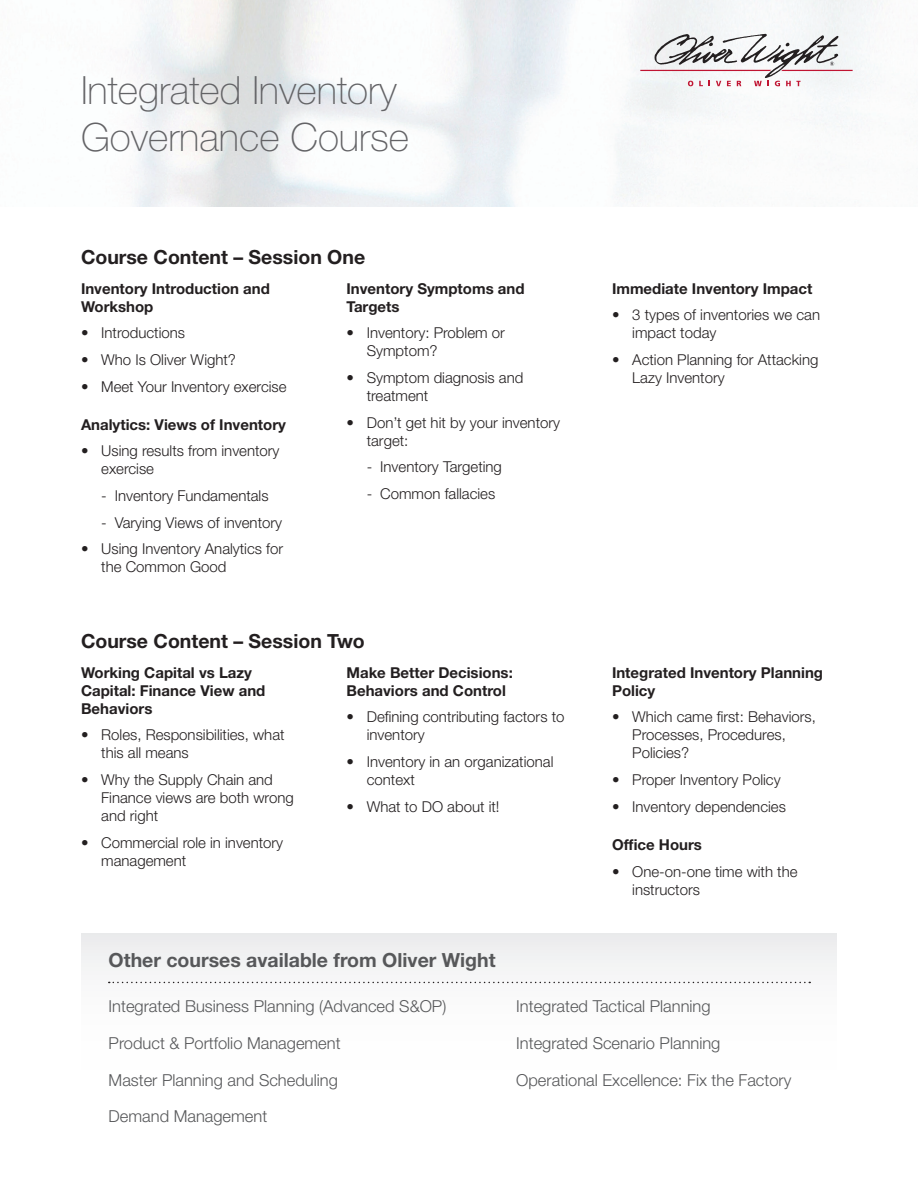
<style>
.page{position:relative;width:918px;height:1188px;background:#fff}
.page>*{position:absolute;margin:0;border:0;box-sizing:border-box;transform-origin:0 0}
.titles{font:100 39px/46.8px "Helvetica Neue LT Std";color:#636366}
.titles-2{font:700 19.5px "Helvetica Neue LT Std";color:#231f20}
.titles-3{font:700 19.5px "Helvetica Neue";color:#57585a}
.body{font:300 16.5px "Helvetica Neue";color:#57585a}
.t1{font:300 15px/18px "Helvetica Neue LT Std";color:#231f20}
.body-2{font:700 15px/18px "Helvetica Neue LT Std";color:#231f20}
</style>
<div class="page">
<img style="left:128px;top:0;width:755px;height:207px">
<div style="left:81px;top:934px;width:756px;height:254px;background:linear-gradient(to bottom,#f3f4f4,#fff)"></div>
<svg style="left:109px;top:982px;width:701px;height:1px"></svg>
<svg style="left:654px;top:34px;width:199px;height:52px"></svg>
<p class="titles" style="left:81px;top:67px;width:330px">Integrated Inventory<br>Governance Course</p>
<p class="titles-2" style="left:81px;top:245px;width:286px">Course Content – Session One</p>
<p class="body-2" style="left:81px;top:279px;width:190px">Inventory Introduction and<br>Workshop</p>
<p class="t1" style="left:81px;top:324px;width:106px">• Introductions</p>
<p class="t1" style="left:81px;top:350px;width:157px">• Who Is Oliver Wight?</p>
<p class="t1" style="left:81px;top:377px;width:207px">• Meet Your Inventory exercise</p>
<p class="body-2" style="left:81px;top:415px;width:206px">Analytics: Views of Inventory</p>
<p class="t1" style="left:101px;top:442px;width:180px;text-indent:-20px">• Using results from inventory exercise</p>
<p class="t1" style="left:101px;top:486px;width:169px">- Inventory Fundamentals</p>
<p class="t1" style="left:101px;top:513px;width:182px">- Varying Views of inventory</p>
<p class="t1" style="left:101px;top:540px;width:183px;text-indent:-20px">• Using Inventory Analytics for the Common Good</p>
<p class="body-2" style="left:346px;top:279px;width:180px">Inventory Symptoms and<br>Targets</p>
<p class="t1" style="left:367px;top:324px;width:140px;text-indent:-20px">• Inventory: Problem or<br>Symptom?</p>
<p class="t1" style="left:367px;top:368px;width:158px;text-indent:-20px">• Symptom diagnosis and treatment</p>
<p class="t1" style="left:367px;top:413px;width:195px;text-indent:-20px">• Don’t get hit by your inventory target:</p>
<p class="t1" style="left:367px;top:458px;width:137px">- Inventory Targeting</p>
<p class="t1" style="left:367px;top:484px;width:130px">- Common fallacies</p>
<p class="titles-2" style="left:81px;top:629px;width:285px">Course Content – Session Two</p>
<p class="body-2" style="left:81px;top:663px;width:186px">Working Capital vs Lazy<br>Capital: Finance View and<br>Behaviors</p>
<p class="t1" style="left:101px;top:726px;width:185px;text-indent:-20px">• Roles, Responsibilities, what this all means</p>
<p class="t1" style="left:101px;top:770px;width:194px;text-indent:-20px">• Why the Supply Chain and<br>Finance views are both wrong and right</p>
<p class="t1" style="left:101px;top:833px;width:184px;text-indent:-20px">• Commercial role in inventory management</p>
<p class="body-2" style="left:346px;top:663px;width:168px">Make Better Decisions:<br>Behaviors and Control</p>
<p class="t1" style="left:367px;top:708px;width:199px;text-indent:-20px">• Defining contributing factors to inventory</p>
<p class="t1" style="left:367px;top:752px;width:188px;text-indent:-20px">• Inventory in an organizational context</p>
<p class="t1" style="left:346px;top:797px;width:155px">• What to DO about it!</p>
<p class="body-2" style="left:612px;top:279px;width:202px">Immediate Inventory Impact</p>
<p class="t1" style="left:632px;top:306px;width:189px;text-indent:-20px">• 3 types of inventories we can impact today</p>
<p class="t1" style="left:632px;top:350px;width:188px;text-indent:-20px">• Action Planning for Attacking<br>Lazy Inventory</p>
<p class="body-2" style="left:612px;top:663px;width:213px">Integrated Inventory Planning<br>Policy</p>
<p class="t1" style="left:632px;top:708px;width:185px;text-indent:-20px">• Which came first: Behaviors,<br>Processes, Procedures,<br>Policies?</p>
<p class="t1" style="left:612px;top:770px;width:170px">• Proper Inventory Policy</p>
<p class="t1" style="left:612px;top:797px;width:175px">• Inventory dependencies</p>
<p class="body-2" style="left:612px;top:835px;width:92px">Office Hours</p>
<p class="t1" style="left:632px;top:862px;width:167px;text-indent:-20px">• One-on-one time with the instructors</p>
<p class="titles-3" style="left:109px;top:948px;width:389px">Other courses available from Oliver Wight</p>
<p class="body" style="left:109px;top:996px;width:339px">Integrated Business Planning (Advanced S&amp;OP)</p>
<p class="body" style="left:109px;top:1033px;width:233px">Product &amp; Portfolio Management</p>
<p class="body" style="left:109px;top:1070px;width:231px">Master Planning and Scheduling</p>
<p class="body" style="left:109px;top:1106px;width:160px">Demand Management</p>
<p class="body" style="left:516px;top:996px;width:196px">Integrated Tactical Planning</p>
<p class="body" style="left:516px;top:1033px;width:206px">Integrated Scenario Planning</p>
<p class="body" style="left:516px;top:1070px;width:277px">Operational Excellence: Fix the Factory</p>
</div>
